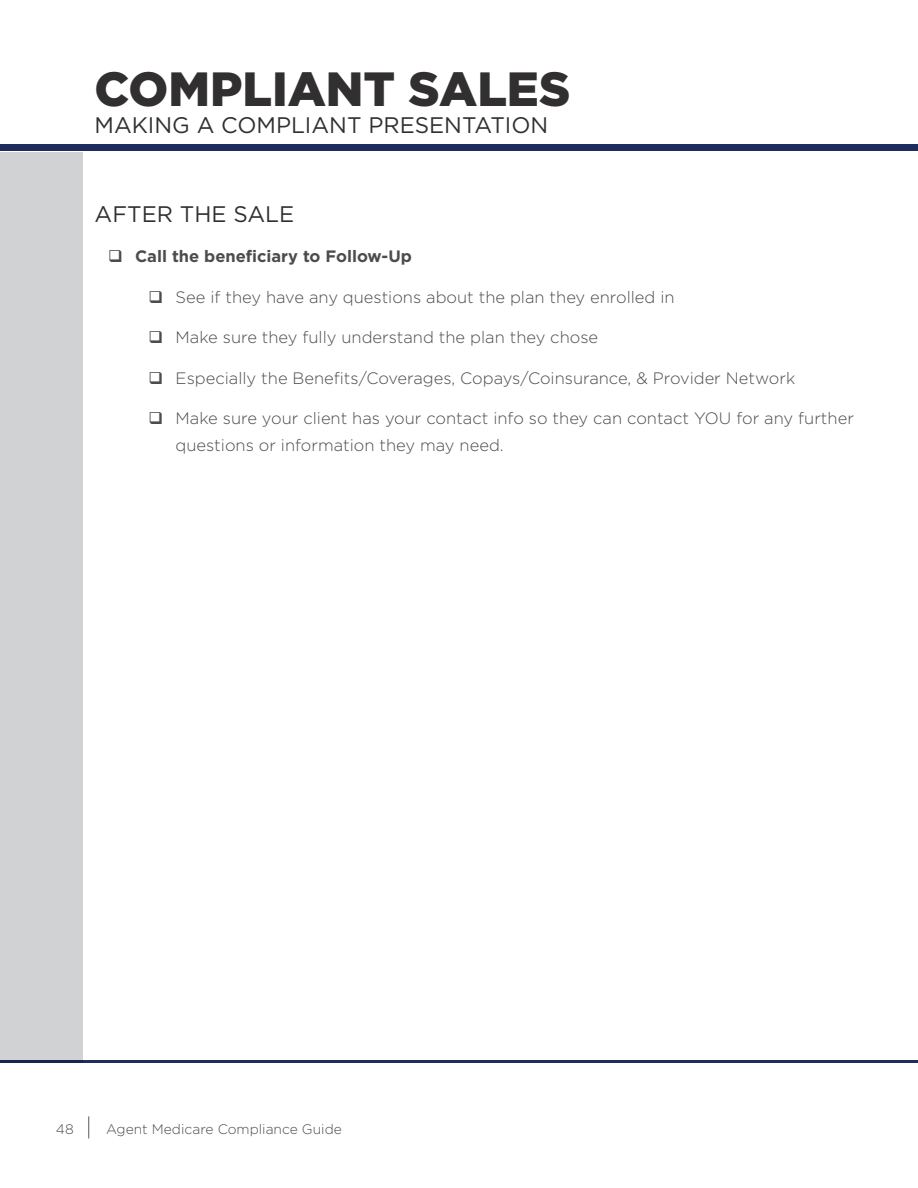
<style>
.page{position:relative;width:918px;height:1188px;background:#fff}
.page>*{position:absolute;margin:0;border:0;box-sizing:border-box;transform-origin:0 0}
.Headline_2{font:900 48px "Gotham";color:#312f30}
.Subhead{font:22.5px "Gotham";color:#312f30}
.To_TOC_-_3_Sub-subhe{font:22.5px "Gotham";color:#312f30}
.t1{font:300 16.5px/27px "Gotham";color:#4b4c4d}
.t2{font:700 16.5px "Gotham";color:#4b4c4d}
.t3{font:300 13.8px "Gotham";color:#4b4c4d}
</style>
<div class="page">
<svg style="left:88px;top:1116px;width:1px;height:23px"></svg>
<div style="left:0;top:152px;width:82px;height:911px;background:#d1d2d4"></div>
<div style="left:0;top:144px;width:918px;height:7px;background:#1e2d5e"></div>
<hr style="left:0;top:1060px;width:918px;height:3px;background:#1e2d5e">
<p class="Headline_2" style="left:94px;top:56px;width:477px">COMPLIANT SALES</p>
<p class="Subhead" style="left:94px;top:111px;width:455px">MAKING A COMPLIANT PRESENTATION</p>
<p class="To_TOC_-_3_Sub-subhe" style="left:95px;top:199px;width:201px">AFTER THE SALE</p>
<p class="t2" style="left:135px;top:245px;width:278px">Call the beneficiary to Follow-Up</p>
<p class="t1" style="left:176px;top:283px;width:500px">See if they have any questions about the plan they enrolled in</p>
<p class="t1" style="left:176px;top:323px;width:424px">Make sure they fully understand the plan they chose</p>
<p class="t1" style="left:176px;top:364px;width:621px">Especially the Benefits/Coverages, Copays/Coinsurance, &amp; Provider Network</p>
<p class="t1" style="left:176px;top:404px;width:680px">Make sure your client has your contact info so they can contact YOU for any further questions or information they may need.</p>
<p class="t3" style="left:56px;top:1120px;width:19px">48</p>
<p class="t3" style="left:106px;top:1120px;width:237px">Agent Medicare Compliance Guide</p>
</div>
